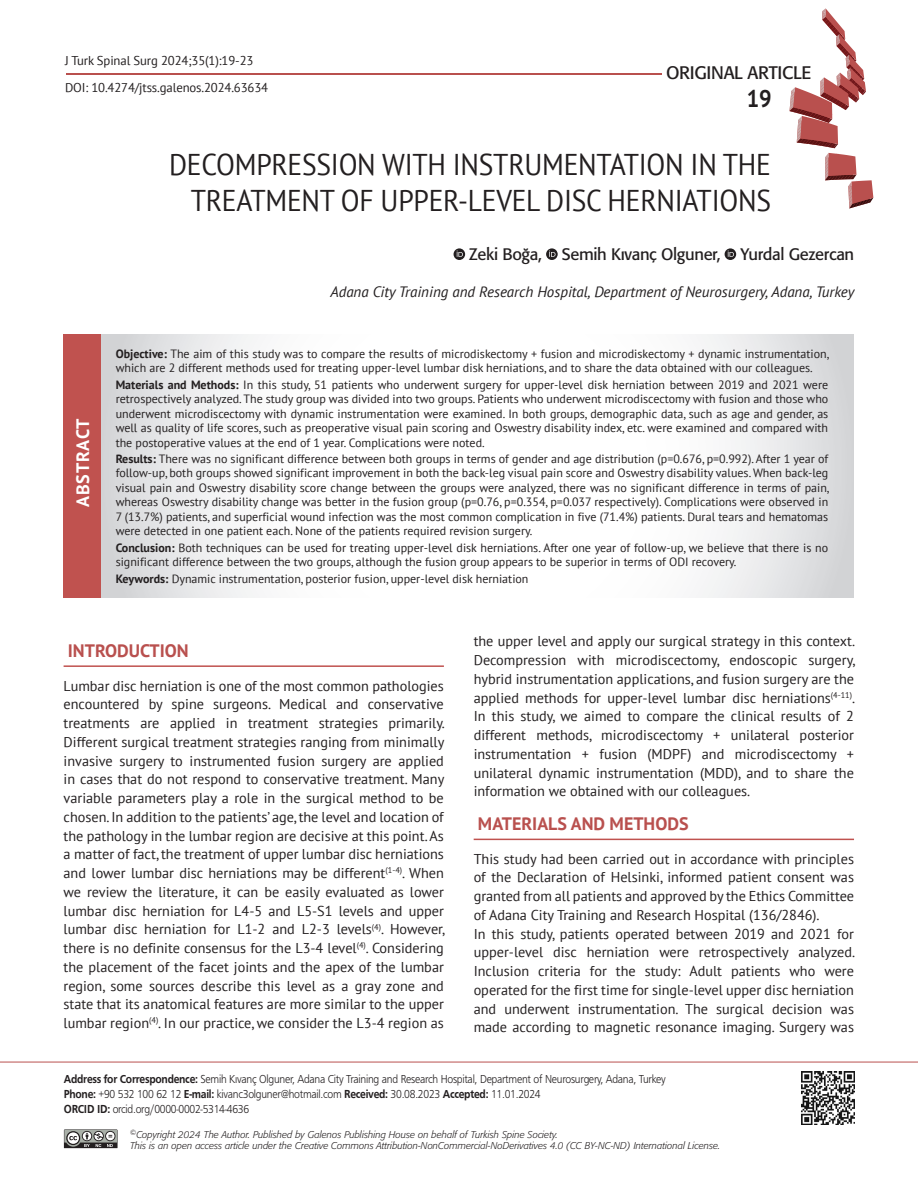
<style>
.page{position:relative;width:918px;height:1188px;background:#fff}
.page>*{position:absolute;margin:0;border:0;box-sizing:border-box;transform-origin:0 0}
._1__BASLIK{font:30px/36px "PT Sans";letter-spacing:-.01em;color:#231f20;text-align:right;scale:.92 1}
.t1{font:700 24px "PT Sans";color:#231f20;scale:.92 1}
.ANA_BASLIK{font:700 18px "PT Sans";color:#b9504e}
.t2{font:18px "Formata Tr";letter-spacing:-.015em;color:#231f20}
.ABSTRACT_BASLIK{font:700 18px "PT Sans";letter-spacing:.05em;color:#fff}
.YAZARLAR{font:16.5px "Formata Tr";letter-spacing:-.02em;color:#231f20}
.KURUMLAR{font:italic 15px "PT Sans";color:#231f20}
.YAZI{font:14.25px/18.8px "PT Sans";color:#231f20;text-align:justify}
.DOİ{font:12.75px "PT Sans";letter-spacing:-.01em;color:#231f20}
.SAYFA_NO-C{font:12.75px "PT Sans";letter-spacing:-.01em;color:#231f20}
.OZET{font:12px/14.4px "PT Sans";color:#231f20}
.ADRES{font:12px "Frugal Normal Tr";letter-spacing:-.025em;color:#231f20;scale:.9 1}
.t3{font:9.75px/11.2px "Formata Light Ita Tr";color:#231f20}
.s1{font-weight:700}
.s2{font-family:"Frugal Bold Tr"}
</style>
<div class="page">
<hr style="left:66px;top:73px;width:595px;height:1px;background:#b9504e">
<svg style="left:790px;top:8px;width:83px;height:200px"></svg>
<hr style="left:0;top:1062px;width:918px;height:1px;background:#b9504e">
<svg style="left:64px;top:1129px;width:53px;height:19px"></svg>
<img style="left:801px;top:1071px;width:53px;height:53px">
<svg style="left:454px;top:248px;width:11px;height:12px"></svg>
<svg style="left:457px;top:251px;width:6px;height:6px"></svg>
<svg style="left:546px;top:248px;width:12px;height:12px"></svg>
<svg style="left:549px;top:251px;width:7px;height:6px"></svg>
<svg style="left:725px;top:248px;width:11px;height:12px"></svg>
<svg style="left:728px;top:251px;width:6px;height:6px"></svg>
<svg style="left:101px;top:334px;width:753px;height:263px"></svg>
<hr style="left:64px;top:665px;width:380px;height:2px;background:#c0524f">
<hr style="left:474px;top:839px;width:380px;height:1px;background:#c0524f">
<div style="left:64px;top:334px;width:37px;height:263px;background:#c0524f"></div>
<p class="SAYFA_NO-C" style="left:65px;top:52px;width:190px">J Turk Spinal Surg 2024;35(1):19-23</p>
<p class="DOİ" style="left:65px;top:79px;width:205px">DOI: 10.4274/jtss.galenos.2024.63634</p>
<p class="t2" style="left:666px;top:62px;width:147px">ORIGINAL ARTICLE</p>
<h2 class="t1" style="left:747px;top:83px;width:28px">19</h2>
<p class="ABSTRACT_BASLIK" style="left:71px;top:507px;width:90px;rotate:-90deg">ABSTRACT</p>
<p class="_1__BASLIK" style="left:169px;top:146px;width:656px">DECOMPRESSION WITH INSTRUMENTATION IN THE<br>TREATMENT OF UPPER-LEVEL DISC HERNIATIONS</p>
<p class="YAZARLAR" style="left:469px;top:244px;width:386px">Zeki Boğa, Semih Kıvanç Olguner, Yurdal Gezercan</p>
<p class="KURUMLAR" style="left:330px;top:282px;width:526px">Adana City Training and Research Hospital, Department of Neurosurgery, Adana, Turkey</p>
<p class="OZET" style="left:116px;top:346px;width:715px"><span class="s1">Objective:</span> The aim of this study was to compare the results of microdiskectomy + fusion and microdiskectomy + dynamic instrumentation, which are 2 different methods used for treating upper-level lumbar disk herniations, and to share the data obtained with our colleagues.</p>
<p class="OZET" style="left:116px;top:377px;width:714px;text-align:justify"><span class="s1">Materials and Methods:</span> In this study, 51 patients who underwent surgery for upper-level disk herniation between 2019 and 2021 were retrospectively analyzed. The study group was divided into two groups. Patients who underwent microdiscectomy with fusion and those who underwent microdiscectomy with dynamic instrumentation were examined. In both groups, demographic data, such as age and gender, as well as quality of life scores, such as preoperative visual pain scoring and Oswestry disability index, etc. were examined and compared with the postoperative values at the end of 1 year. Complications were noted.</p>
<p class="OZET" style="left:116px;top:451px;width:715px;text-align:justify"><span class="s1">Results:</span> There was no significant difference between both groups in terms of gender and age distribution (p=0.676, p=0.992). After 1 year of follow-up, both groups showed significant improvement in both the back-leg visual pain score and Oswestry disability values. When back-leg visual pain and Oswestry disability score change between the groups were analyzed, there was no significant difference in terms of pain, whereas Oswestry disability change was better in the fusion group (p=0.76, p=0.354, p=0.037 respectively). Complications were observed in 7 (13.7%) patients, and superficial wound infection was the most common complication in five (71.4%) patients. Dural tears and hematomas were detected in one patient each. None of the patients required revision surgery.</p>
<p class="OZET" style="left:116px;top:540px;width:714px"><span class="s1">Conclusion:</span> Both techniques can be used for treating upper-level disk herniations. After one year of follow-up, we believe that there is no significant difference between the two groups, although the fusion group appears to be superior in terms of ODI recovery.</p>
<p class="OZET" style="left:116px;top:571px;width:414px"><span class="s1">Keywords:</span> Dynamic instrumentation, posterior fusion, upper-level disk herniation</p>
<p class="ANA_BASLIK" style="left:68px;top:639px;width:122px">INTRODUCTION</p>
<p class="YAZI" style="left:64px;top:676px;width:383px">Lumbar disc herniation is one of the most common pathologies encountered by spine surgeons. Medical and conservative treatments are applied in treatment strategies primarily.<br>Different surgical treatment strategies ranging from minimally invasive surgery to instrumented fusion surgery are applied in cases that do not respond to conservative treatment. Many variable parameters play a role in the surgical method to be chosen. In addition to the patients’ age, the level and location of the pathology in the lumbar region are decisive at this point. As a matter of fact, the treatment of upper lumbar disc herniations and lower lumbar disc herniations may be different<sup>(1-4)</sup>. When we review the literature, it can be easily evaluated as lower lumbar disc herniation for L4-5 and L5-S1 levels and upper lumbar disc herniation for L1-2 and L2-3 levels<sup>(4)</sup>. However, there is no definite consensus for the L3-4 level<sup>(4)</sup>. Considering the placement of the facet joints and the apex of the lumbar region, some sources describe this level as a gray zone and state that its anatomical features are more similar to the upper lumbar region<sup>(4)</sup>. In our practice, we consider the L3-4 region as</p>
<p class="YAZI" style="left:474px;top:632px;width:383px">the upper level and apply our surgical strategy in this context.<br>Decompression with microdiscectomy, endoscopic surgery, hybrid instrumentation applications, and fusion surgery are the applied methods for upper-level lumbar disc herniations<sup>(4-11)</sup>.<br>In this study, we aimed to compare the clinical results of 2 different methods, microdiscectomy + unilateral posterior instrumentation + fusion (MDPF) and microdiscectomy + unilateral dynamic instrumentation (MDD), and to share the information we obtained with our colleagues.</p>
<p class="ANA_BASLIK" style="left:478px;top:812px;width:212px">MATERIALS AND METHODS</p>
<p class="YAZI" style="left:474px;top:849px;width:382px">This study had been carried out in accordance with principles of the Declaration of Helsinki, informed patient consent was granted from all patients and approved by the Ethics Committee of Adana City Training and Research Hospital (136/2846).</p>
<p class="YAZI" style="left:474px;top:924px;width:383px">In this study, patients operated between 2019 and 2021 for upper-level disc herniation were retrospectively analyzed.<br>Inclusion criteria for the study: Adult patients who were operated for the first time for single-level upper disc herniation and underwent instrumentation. The surgical decision was made according to magnetic resonance imaging. Surgery was</p>
<p class="ADRES" style="left:64px;top:1073px;width:670px"><span class="s2">Address for Correspondence:</span> Semih Kıvanç Olguner, Adana City Training and Research Hospital, Department of Neurosurgery, Adana, Turkey</p>
<p class="ADRES" style="left:64px;top:1088px;width:531px"><span class="s2">Phone:</span> +90 532 100 62 12 <span class="s2">E-mail:</span> kivanc3olguner@hotmail.com <span class="s2">Received:</span> 30.08.2023 <span class="s2">Accepted:</span> 11.01.2024</p>
<p class="ADRES" style="left:64px;top:1103px;width:207px"><span class="s2">ORCID ID:</span> orcid.org/0000-0002-5314-4636</p>
<p class="t3" style="left:130px;top:1129px;width:592px"><sup>©</sup>Copyright 2024 The Author. Published by Galenos Publishing House on behalf of Turkish Spine Society.<br>This is an open access article under the Creative Commons Attribution-NonCommercial-NoDerivatives 4.0 (CC BY-NC-ND) International License.</p>
</div>
